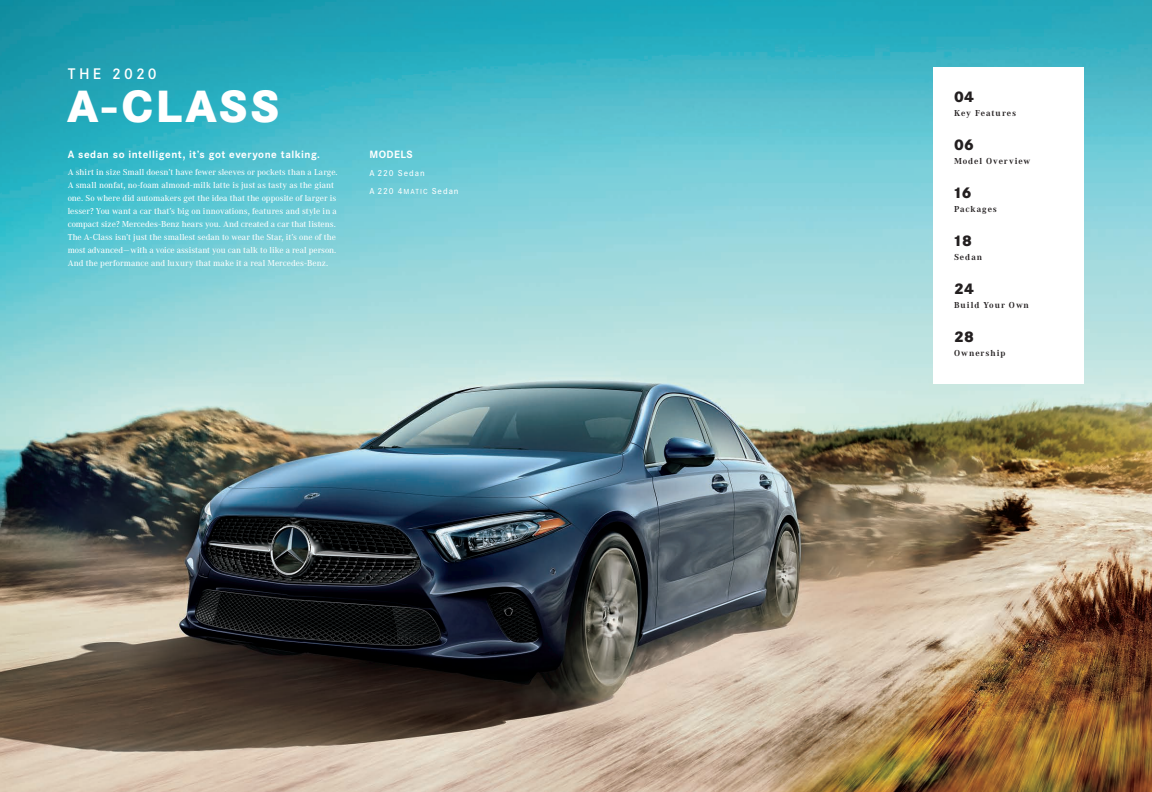
<style>
.page{position:relative;width:1152px;height:792px;background:#fff}
.page>*{position:absolute;margin:0;border:0;box-sizing:border-box;transform-origin:0 0}
.Intro_CLASS{font:800 47px "Corporate S";letter-spacing:.06em;color:#fff}
.TofC-PG{font:800 16px "Corporate S";letter-spacing:.015em;color:#231f20}
.Intro_Model_Year_KO{font:600 16px "Corporate S";letter-spacing:.19em;color:#fff}
.Intro_headline{font:700 11px "Corporate S";letter-spacing:.045em;color:#fff}
.Intro_MODELS{font:700 11px "Corporate S";letter-spacing:.035em;color:#fff}
.Intro_9pt_Amed-FL{font:500 9px/13px "Corporate A";color:#fff}
.TofC{font:700 9px "Corporate A";letter-spacing:.105em;color:#231f20}
.Intro_Model_names{font:500 9px "Corporate S";letter-spacing:.105em;color:#fff}
.s1{font-family:"Corporate S Medium SC850";font-weight:400;font-size:7.7px}
</style>
<div class="page">
<img style="left:0;top:0;width:1152px;height:792px">
<div style="left:934px;top:68px;width:150px;height:316px;background:#fff"></div>
<p class="Intro_Model_Year_KO" style="left:68px;top:65px;width:90px">THE 2020</p>
<p class="Intro_CLASS" style="left:67px;top:79px;width:213px">A-CLASS</p>
<p class="Intro_headline" style="left:68px;top:148px;width:254px">A sedan so intelligent, it’s got everyone talking.</p>
<p class="Intro_9pt_Amed-FL" style="left:68px;top:166px;width:272px">A shirt in size Small doesn’t have fewer sleeves or pockets than a Large.<br>A small nonfat, no-foam almond-milk latte is just as tasty as the giant one. So where did automakers get the idea that the opposite of larger is lesser? You want a car that’s big on innovations, features and style in a compact size? Mercedes-Benz hears you. And created a car that listens.<br>The A‑Class isn’t just the smallest sedan to wear the Star, it’s one of the most advanced—with a voice assistant you can talk to like a real person.<br>And the performance and luxury that make it a real Mercedes-Benz.</p>
<p class="Intro_MODELS" style="left:370px;top:148px;width:45px">MODELS</p>
<p class="Intro_Model_names" style="left:370px;top:168px;width:57px">A 220 Sedan</p>
<p class="Intro_Model_names" style="left:370px;top:186px;width:91px">A 220 4<span class="s1">MATIC</span> Sedan</p>
<p class="TofC-PG" style="left:954px;top:87px;width:22px">04</p>
<p class="TofC" style="left:954px;top:107px;width:64px">Key Features</p>
<p class="TofC-PG" style="left:954px;top:135px;width:21px">06</p>
<p class="TofC" style="left:954px;top:155px;width:78px">Model Overview</p>
<p class="TofC-PG" style="left:953px;top:183px;width:20px">16</p>
<p class="TofC" style="left:954px;top:203px;width:45px">Packages</p>
<p class="TofC-PG" style="left:953px;top:231px;width:21px">18</p>
<p class="TofC" style="left:954px;top:251px;width:30px">Sedan</p>
<p class="TofC-PG" style="left:954px;top:279px;width:21px">24</p>
<p class="TofC" style="left:954px;top:299px;width:76px">Build Your Own</p>
<p class="TofC-PG" style="left:954px;top:327px;width:21px">28</p>
<p class="TofC" style="left:954px;top:347px;width:53px">Ownership</p>
</div>
